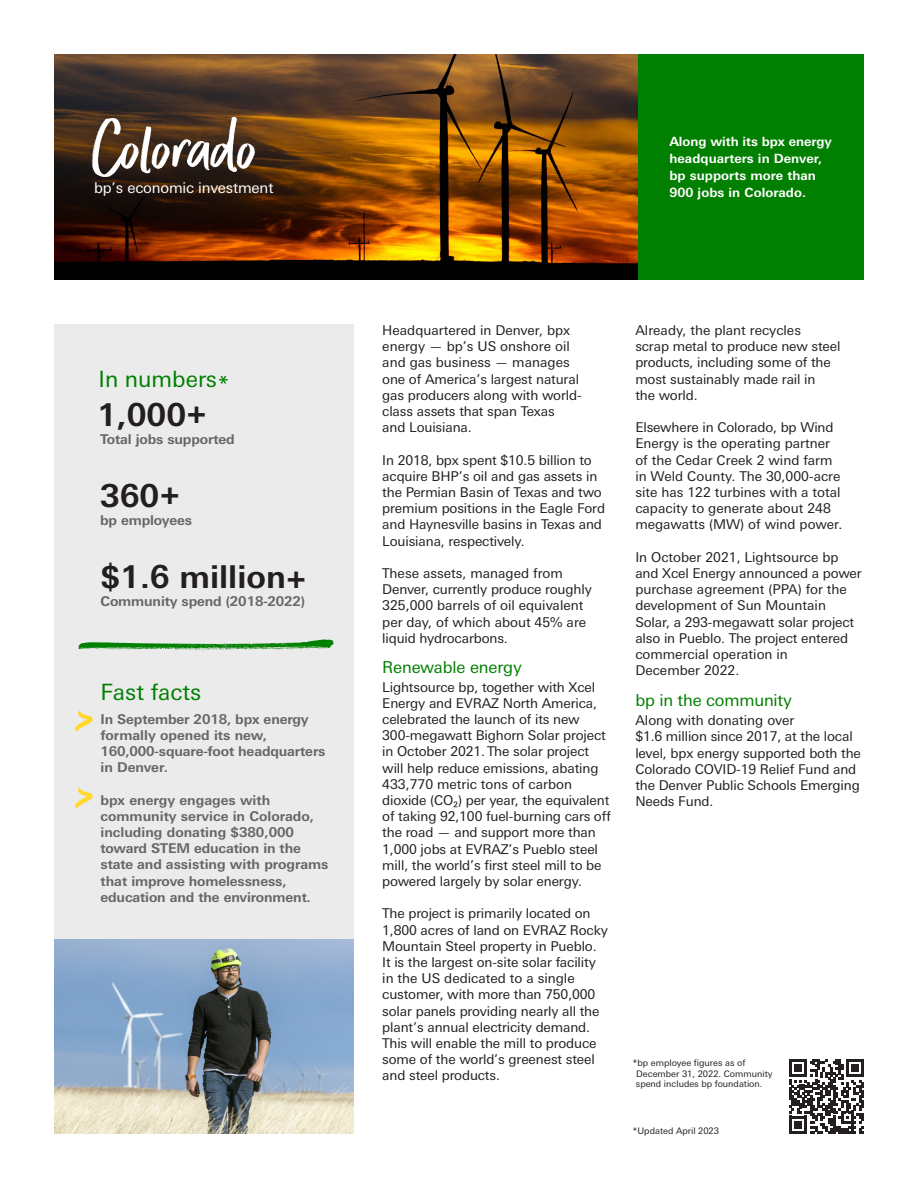
<style>
.page{position:relative;width:918px;height:1188px;background:#fff}
.page>*{position:absolute;margin:0;border:0;box-sizing:border-box;transform-origin:0 0}
.t1{font:79.5px "Better Timesforbp";color:#fff}
.t2{font:700 31.5px "Univers Next Pro";color:#231f20}
.t3{font:22.5px "Univers Next Pro";color:#007f00}
.t4{font:16.5px "Univers Next Pro";letter-spacing:-.01em;color:#007f00}
.t5{font:14.85px "Univers Next Pro";letter-spacing:-.01em;color:#fff}
.t6{font:13.5px/16.2px "Univers Next Pro";letter-spacing:-.01em;color:#231f20}
.t7{font:700 13.5px/16.2px "Univers Next Pro";letter-spacing:-.01em;color:#656666}
.t8{font:700 12.75px/17.2px "Univers Next Pro";letter-spacing:.005em;color:#fff}
.t9{font:9px/10.8px "Univers Next Pro";color:#231f20}
</style>
<div class="page">
<img style="left:54px;top:54px;width:584px;height:225px">
<div style="left:638px;top:54px;width:226px;height:225px;background:#007f00"></div>
<div style="left:78px;top:104px;width:190px;height:86px;background:#231f20;opacity:.8"></div>
<div style="left:81px;top:170px;width:204px;height:36px;background:#231f20;opacity:.8"></div>
<div style="left:54px;top:325px;width:299px;height:809px;background:#ebebec"></div>
<svg style="left:78px;top:640px;width:256px;height:10px"></svg>
<svg style="left:75px;top:710px;width:18px;height:21px"></svg>
<svg style="left:75px;top:787px;width:18px;height:21px"></svg>
<svg style="left:789px;top:1059px;width:75px;height:75px"></svg>
<img style="left:54px;top:940px;width:299px;height:194px">
<p class="t1" style="left:89px;top:105px;width:172px">Colorado</p>
<p class="t5" style="left:94px;top:179px;width:181px">bp’s economic investment</p>
<p class="t3" style="left:99px;top:366px;width:133px">In numbers*</p>
<p class="t2" style="left:97px;top:396px;width:111px">1,000+</p>
<p class="t7" style="left:100px;top:431px;width:136px">Total jobs supported</p>
<p class="t2" style="left:100px;top:477px;width:82px">360+</p>
<p class="t7" style="left:100px;top:512px;width:94px">bp employees</p>
<p class="t2" style="left:100px;top:558px;width:208px">$1.6 million+</p>
<p class="t7" style="left:100px;top:593px;width:206px">Community spend (2018-2022)</p>
<p class="t3" style="left:100px;top:679px;width:102px">Fast facts</p>
<p class="t7" style="left:100px;top:711px;width:226px">In September 2018, bpx energy formally opened its new,<br>160,000-square-foot headquarters</p>
<p class="t7" style="left:100px;top:759px;width:69px">in Denver.</p>
<p class="t7" style="left:100px;top:792px;width:171px">bpx energy engages with</p>
<p class="t7" style="left:100px;top:808px;width:230px">community service in Colorado, including donating $380,000 toward STEM education in the state and assisting with programs that improve homelessness, education and the environment.</p>
<p class="t8" style="left:669px;top:132px;width:164px">Along with its bpx energy headquarters in Denver,</p>
<p class="t8" style="left:669px;top:167px;width:148px">bp supports more than</p>
<p class="t8" style="left:669px;top:184px;width:138px">900 jobs in Colorado.</p>
<p class="t6" style="left:382px;top:322px;width:201px">Headquartered in Denver, bpx energy — bp’s US onshore oil and gas business — manages one of America’s largest natural gas producers along with world&shy;class assets that span Texas<br>and Louisiana.</p>
<p class="t6" style="left:382px;top:452px;width:224px">In 2018, bpx spent $10.5 billion to acquire BHP’s oil and gas assets in the Permian Basin of Texas and two premium positions in the Eagle Ford and Haynesville basins in Texas and Louisiana, respectively.</p>
<p class="t6" style="left:382px;top:565px;width:182px">These assets, managed from</p>
<p class="t6" style="left:382px;top:581px;width:211px">Denver, currently produce roughly<br>325,000 barrels of oil equivalent</p>
<p class="t6" style="left:382px;top:614px;width:206px">per day, of which about 45% are</p>
<p class="t6" style="left:382px;top:630px;width:127px">liquid hydrocarbons.</p>
<p class="t4" style="left:382px;top:657px;width:141px">Renewable energy</p>
<p class="t6" style="left:382px;top:679px;width:230px">Lightsource bp, together with Xcel Energy and EVRAZ North America, celebrated the launch of its new 300-megawatt Bighorn Solar project in October 2021. The solar project will help reduce emissions, abating 433,770 metric tons of carbon dioxide (CO₂) per year, the equivalent of taking 92,100 fuel-burning cars off</p>
<p class="t6" style="left:382px;top:824px;width:221px">the road — and support more than 1,000 jobs at EVRAZ’s Pueblo steel mill, the world’s first steel mill to be powered largely by solar energy.</p>
<p class="t6" style="left:382px;top:905px;width:227px">The project is primarily located on<br>1,800 acres of land on EVRAZ Rocky<br>Mountain Steel property in Pueblo.</p>
<p class="t6" style="left:382px;top:954px;width:215px">It is the largest on-site solar facility</p>
<p class="t6" style="left:382px;top:970px;width:219px">in the US dedicated to a single customer, with more than 750,000 solar panels providing nearly all the plant’s annual electricity demand.<br>This will enable the mill to produce some of the world’s greenest steel and steel products.</p>
<p class="t6" style="left:635px;top:322px;width:207px">Already, the plant recycles<br>scrap metal to produce new steel products, including some of the most sustainably made rail in<br>the world.</p>
<p class="t6" style="left:635px;top:419px;width:208px">Elsewhere in Colorado, bp Wind<br>Energy is the operating partner of the Cedar Creek 2 wind farm in Weld County. The 30,000-acre site has 122 turbines with a total capacity to generate about 248 megawatts (MW) of wind power.</p>
<p class="t6" style="left:635px;top:549px;width:228px">In October 2021, Lightsource bp and Xcel Energy announced a power purchase agreement (PPA) for the development of Sun Mountain<br>Solar, a 293-megawatt solar project also in Pueblo. The project entered commercial operation in<br>December 2022.</p>
<p class="t4" style="left:635px;top:691px;width:158px">bp in the community</p>
<p class="t6" style="left:635px;top:712px;width:227px">Along with donating over<br>$1.6 million since 2017, at the local level, bpx energy supported both the<br>Colorado COVID-19 Relief Fund and the Denver Public Schools Emerging<br>Needs Fund.</p>
<p class="t9" style="left:636px;top:1057px;width:138px;text-indent:-4px">*bp employee figures as of<br>December 31, 2022. Community spend includes bp foundation.</p>
<p class="t9" style="left:632px;top:1125px;width:88px">*Updated April 2023</p>
</div>
